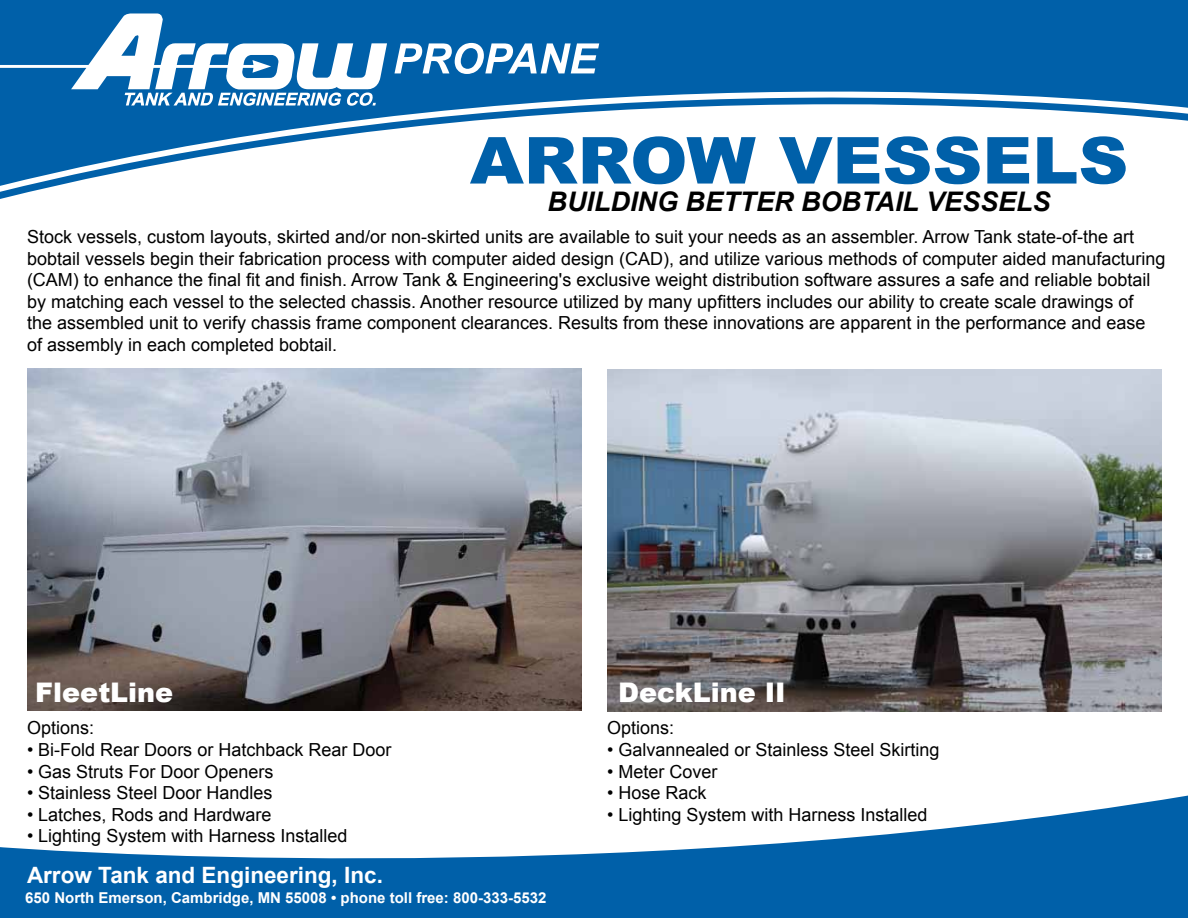
<style>
.page{position:relative;width:1188px;height:918px;background:#fff}
.page>*{position:absolute;margin:0;border:0;box-sizing:border-box;transform-origin:0 0}
.t1{font:900 64.8px "Arial";color:#0060a9;scale:1.07 1}
.t2{font:italic 700 27px "Arial";color:#000}
.t3{font:900 27px "Arial";color:#fff}
.t4{font:700 22.5px "Arial";color:#fff}
.t5{font:18px/21.6px "Arial";color:#000}
.t6{font:700 15px "Arial";color:#fff}
</style>
<div class="page">
<svg style="left:0;top:0;width:1188px;height:186px;fill:#0060a9"></svg>
<svg style="left:0;top:13px;width:387px;height:93px"></svg>
<svg style="left:395px;top:43px;width:204px;height:31px"></svg>
<svg style="left:0;top:795px;width:1188px;height:123px;fill:#0060a9"></svg>
<img style="left:27px;top:369px;width:554px;height:342px">
<img style="left:608px;top:369px;width:554px;height:343px">
<h1 class="t1" style="left:470px;top:113px;width:617px">ARROW VESSELS</h1>
<h2 class="t2" style="left:548px;top:184px;width:505px">BUILDING BETTER BOBTAIL VESSELS</h2>
<p class="t5" style="left:27px;top:226px;width:1140px">Stock vessels, custom layouts, skirted and/or non-skirted units are available to suit your needs as an assembler. Arrow Tank state-of-the art bobtail vessels begin their fabrication process with computer aided design (CAD), and utilize various methods of computer aided manufacturing (CAM) to enhance the final fit and finish. Arrow Tank &amp; Engineering's exclusive weight distribution software assures a safe and reliable bobtail by matching each vessel to the selected chassis. Another resource utilized by many upfitters includes our ability to create scale drawings of<br>the assembled unit to verify chassis frame component clearances. Results from these innovations are apparent in the performance and ease<br>of assembly in each completed bobtail.</p>
<h2 class="t3" style="left:35px;top:673px;width:140px">FleetLine</h2>
<h2 class="t3" style="left:618px;top:673px;width:169px">DeckLine II</h2>
<p class="t5" style="left:607px;top:717px;width:69px">Options:</p>
<p class="t5" style="left:607px;top:739px;width:334px">• Galvannealed or Stainless Steel Skirting</p>
<p class="t5" style="left:607px;top:761px;width:112px">• Meter Cover</p>
<p class="t5" style="left:607px;top:782px;width:101px">• Hose Rack</p>
<p class="t5" style="left:607px;top:804px;width:322px">• Lighting System with Harness Installed</p>
<p class="t5" style="left:27px;top:717px;width:69px">Options:</p>
<p class="t5" style="left:27px;top:739px;width:366px">• Bi-Fold Rear Doors or Hatchback Rear Door</p>
<p class="t5" style="left:27px;top:761px;width:248px">• Gas Struts For Door Openers</p>
<p class="t5" style="left:27px;top:782px;width:247px">• Stainless Steel Door Handles</p>
<p class="t5" style="left:27px;top:804px;width:246px">• Latches, Rods and Hardware</p>
<p class="t5" style="left:27px;top:825px;width:322px">• Lighting System with Harness Installed</p>
<p class="t4" style="left:27px;top:861px;width:357px">Arrow Tank and Engineering, Inc.</p>
<p class="t6" style="left:25px;top:888px;width:523px">650 North Emerson, Cambridge, MN 55008 • phone toll free: 800-333-5532</p>
</div>
